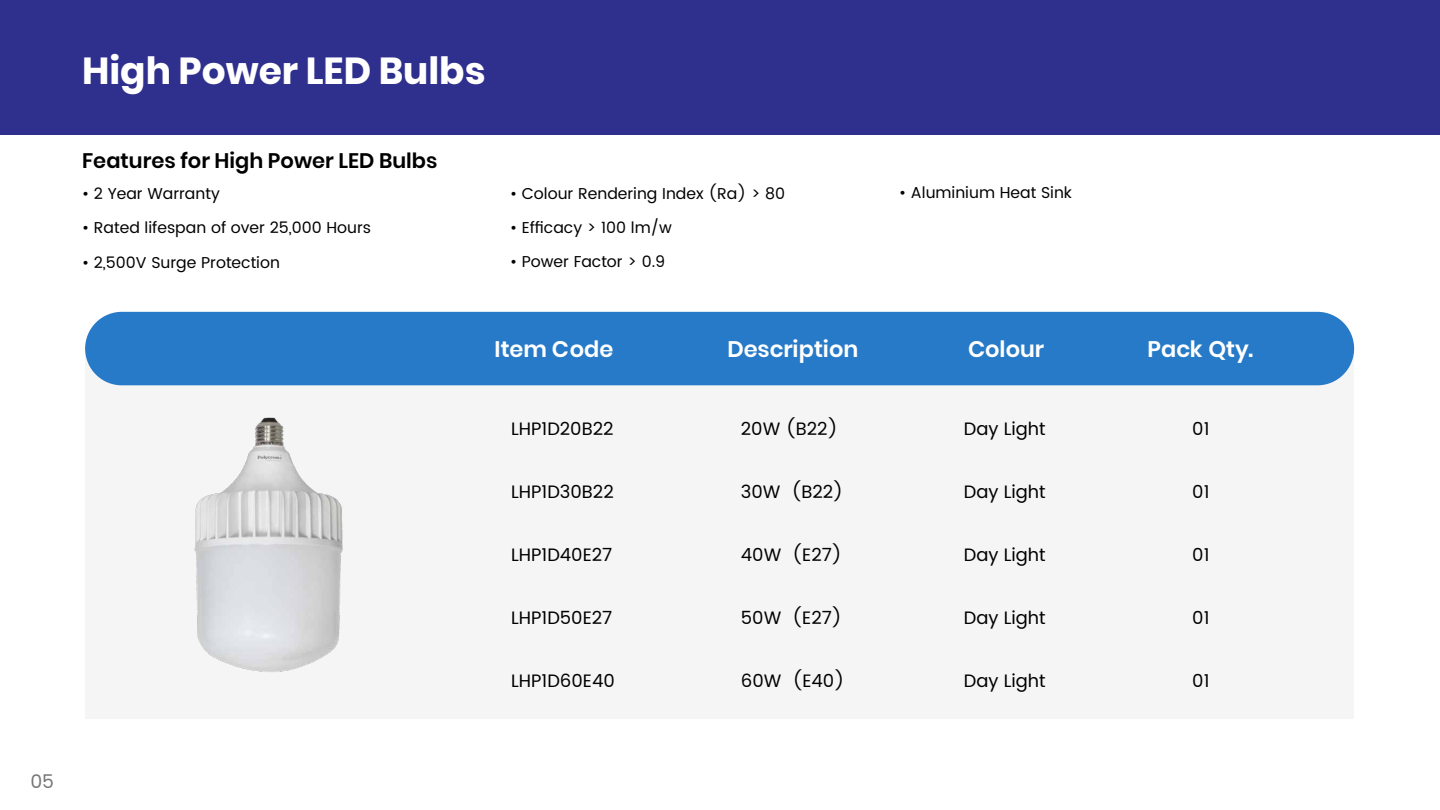
<style>
.page{position:relative;width:1440px;height:810px;background:#fff}
.page>*{position:absolute;margin:0;border:0;box-sizing:border-box;transform-origin:0 0}
.t1{font:700 37.5px "Poppins";color:#fff}
.t2{font:600 22.5px "Poppins";color:#fff}
.t3{font:600 21px "Poppins";color:#000}
.t4{font:18.75px "Poppins";color:#767676}
.t5{font:18px "Poppins";color:#000}
.t6{font:15.75px "Poppins";color:#000}
</style>
<div class="page">
<div style="left:85px;top:349px;width:1269px;height:369px;background:#f5f5f5"></div>
<hr style="left:1439px;top:720px;width:1px;height:90px;background:#000">
<div style="left:85px;top:312px;width:1269px;height:73px;background:#277ac7"></div>
<div style="left:0;top:0;width:1439px;height:134px;background:#2f308d"></div>
<img style="left:194px;top:417px;width:149px;height:255px">
<h1 class="t1" style="left:82px;top:50px;width:405px">High Power LED Bulbs</h1>
<h3 class="t3" style="left:82px;top:148px;width:357px">Features for High Power LED Bulbs</h3>
<p class="t6" style="left:510px;top:182px;width:277px">• Colour Rendering Index (Ra) &gt; 80</p>
<p class="t6" style="left:510px;top:216px;width:163px">• Efficacy &gt; 100 lm/w</p>
<p class="t6" style="left:510px;top:251px;width:157px">• Power Factor &gt; 0.9</p>
<p class="t6" style="left:82px;top:182px;width:139px">• 2 Year Warranty</p>
<p class="t6" style="left:899px;top:182px;width:174px">• Aluminium Heat Sink</p>
<p class="t6" style="left:82px;top:216px;width:291px">• Rated lifespan of over 25,000 Hours</p>
<p class="t6" style="left:82px;top:251px;width:199px">• 2,500V Surge Protection</p>
<h2 class="t2" style="left:495px;top:336px;width:120px">Item Code</h2>
<h2 class="t2" style="left:728px;top:336px;width:132px">Description</h2>
<h2 class="t2" style="left:968px;top:336px;width:78px">Colour</h2>
<p class="t5" style="left:511px;top:416px;width:104px">LHP1D20B22</p>
<p class="t5" style="left:741px;top:416px;width:98px">20W (B22)</p>
<p class="t5" style="left:964px;top:416px;width:83px">Day Light</p>
<p class="t5" style="left:511px;top:479px;width:104px">LHP1D30B22</p>
<p class="t5" style="left:741px;top:479px;width:104px">30W (B22)</p>
<p class="t5" style="left:964px;top:479px;width:83px">Day Light</p>
<p class="t5" style="left:511px;top:542px;width:103px">LHP1D40E27</p>
<p class="t5" style="left:741px;top:542px;width:103px">40W (E27)</p>
<p class="t5" style="left:964px;top:542px;width:83px">Day Light</p>
<p class="t5" style="left:511px;top:605px;width:103px">LHP1D50E27</p>
<p class="t5" style="left:741px;top:605px;width:103px">50W (E27)</p>
<p class="t5" style="left:964px;top:605px;width:83px">Day Light</p>
<p class="t5" style="left:511px;top:668px;width:105px">LHP1D60E40</p>
<p class="t5" style="left:741px;top:668px;width:105px">60W (E40)</p>
<p class="t5" style="left:964px;top:668px;width:83px">Day Light</p>
<p class="t4" style="left:30px;top:768px;width:25px">05</p>
<h2 class="t2" style="left:1147px;top:336px;width:107px">Pack Qty.</h2>
<p class="t5" style="left:1192px;top:416px;width:19px">01</p>
<p class="t5" style="left:1192px;top:479px;width:19px">01</p>
<p class="t5" style="left:1192px;top:542px;width:19px">01</p>
<p class="t5" style="left:1192px;top:605px;width:19px">01</p>
<p class="t5" style="left:1192px;top:668px;width:19px">01</p>
</div>
